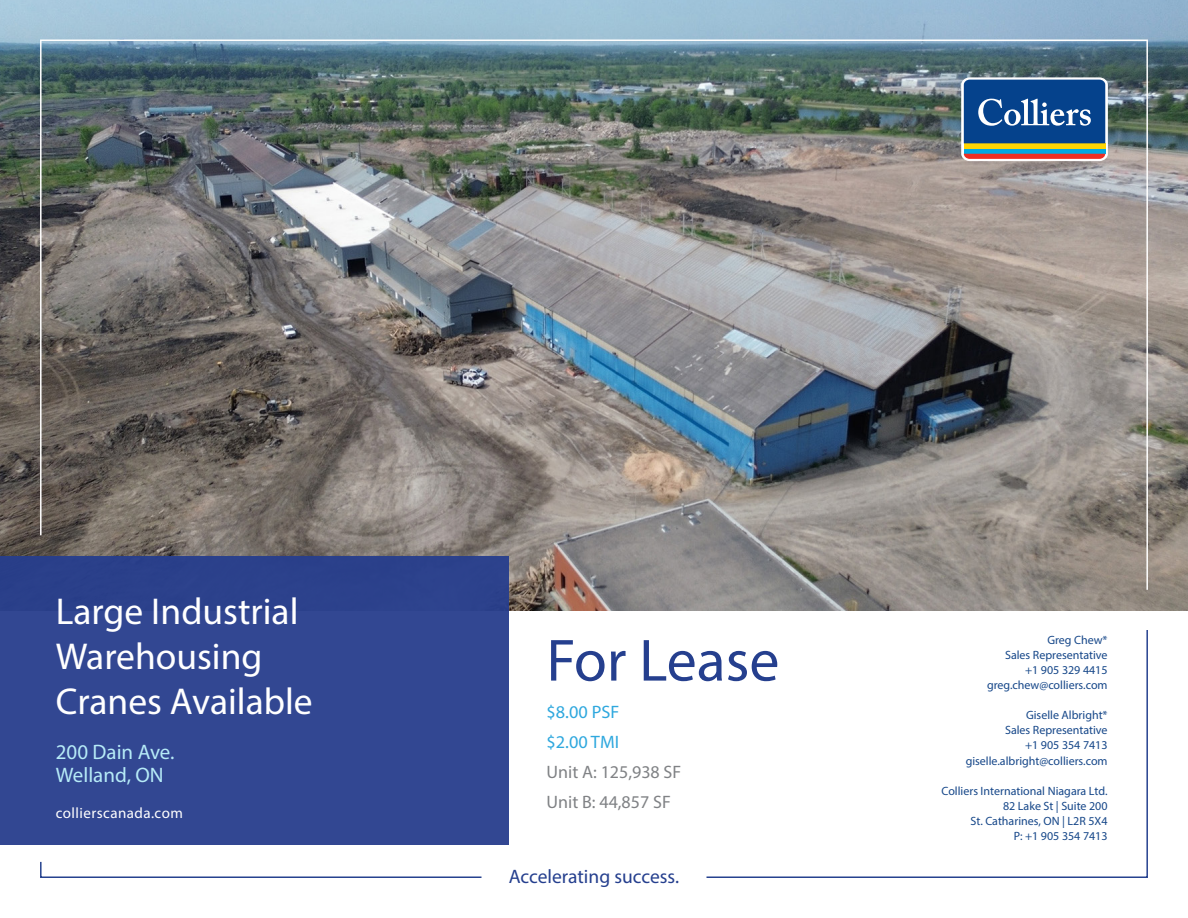
<style>
.page{position:relative;width:1188px;height:918px;background:#fff}
.page>*{position:absolute;margin:0;border:0;box-sizing:border-box;transform-origin:0 0}
.Neighbourhood{font:60px "Myriad Pro";color:#253f8e}
.t1{font:37.5px "Myriad Pro";color:#fff}
.t2{font:21px "Myriad Pro";color:#b6ebf7}
.t3{font:19.5px "Myriad Pro";color:#253f8e}
.t4{font:18px "Myriad Pro";color:#808285}
.Neighbourhood-2{font:18px "Myriad Pro";color:#2fa8de}
.t5{font:15px "Myriad Pro";letter-spacing:.03em;color:#fff}
.Contact_Info{font:12px "Myriad Pro";color:#164789}
.FirstName_LastName{font:12px "Myriad Pro";color:#164789}
</style>
<div class="page">
<img style="left:0;top:0;width:1188px;height:610px">
<div style="left:0;top:556px;width:508px;height:288px;background:#324792"></div>
<svg style="left:706px;top:630px;width:442px;height:248px"></svg>
<svg style="left:40px;top:861px;width:442px;height:17px"></svg>
<img style="left:39px;top:39px;width:1110px;height:552px">
<h1 class="t1" style="left:56px;top:589px;width:244px">Large Industrial</h1>
<h1 class="t1" style="left:56px;top:634px;width:208px">Warehousing</h1>
<h1 class="t1" style="left:56px;top:679px;width:258px">Cranes Available</h1>
<h1 class="t2" style="left:56px;top:740px;width:120px">200 Dain Ave.</h1>
<p class="t2" style="left:56px;top:762px;width:110px">Welland, ON</p>
<p class="t5" style="left:56px;top:804px;width:129px">collierscanada.com</p>
<p class="Neighbourhood" style="left:547px;top:623px;width:234px">For Lease</p>
<p class="Neighbourhood-2" style="left:547px;top:701px;width:74px">$8.00 PSF</p>
<p class="Neighbourhood-2" style="left:547px;top:731px;width:74px">$2.00 TMI</p>
<h1 class="t4" style="left:547px;top:761px;width:136px">Unit A: 125,938 SF</h1>
<h1 class="t4" style="left:547px;top:791px;width:126px">Unit B: 44,857 SF</h1>
<p class="t3" style="left:509px;top:864px;width:172px">Accelerating success.</p>
<p class="FirstName_LastName" style="left:1047px;top:632px;width:62px">Greg Chew*</p>
<p class="Contact_Info" style="left:1005px;top:647px;width:104px">Sales Representative</p>
<p class="Contact_Info" style="left:1025px;top:662px;width:84px">+1 905 329 4415</p>
<p class="Contact_Info" style="left:987px;top:677px;width:122px">greg.chew@colliers.com</p>
<p class="FirstName_LastName" style="left:1026px;top:707px;width:83px">Giselle Albright*</p>
<p class="Contact_Info" style="left:1005px;top:722px;width:104px">Sales Representative</p>
<p class="Contact_Info" style="left:1025px;top:737px;width:84px">+1 905 354 7413</p>
<p class="Contact_Info" style="left:966px;top:754px;width:143px">giselle.albright@colliers.com</p>
<p class="Contact_Info" style="left:942px;top:784px;width:168px">Colliers International Niagara Ltd.</p>
<p class="Contact_Info" style="left:1003px;top:799px;width:106px">82 Lake St | Suite 200</p>
<p class="Contact_Info" style="left:971px;top:814px;width:139px">St. Catharines, ON | L2R 5X4</p>
<p class="Contact_Info" style="left:1014px;top:829px;width:95px">P: +1 905 354 7413</p>
</div>
